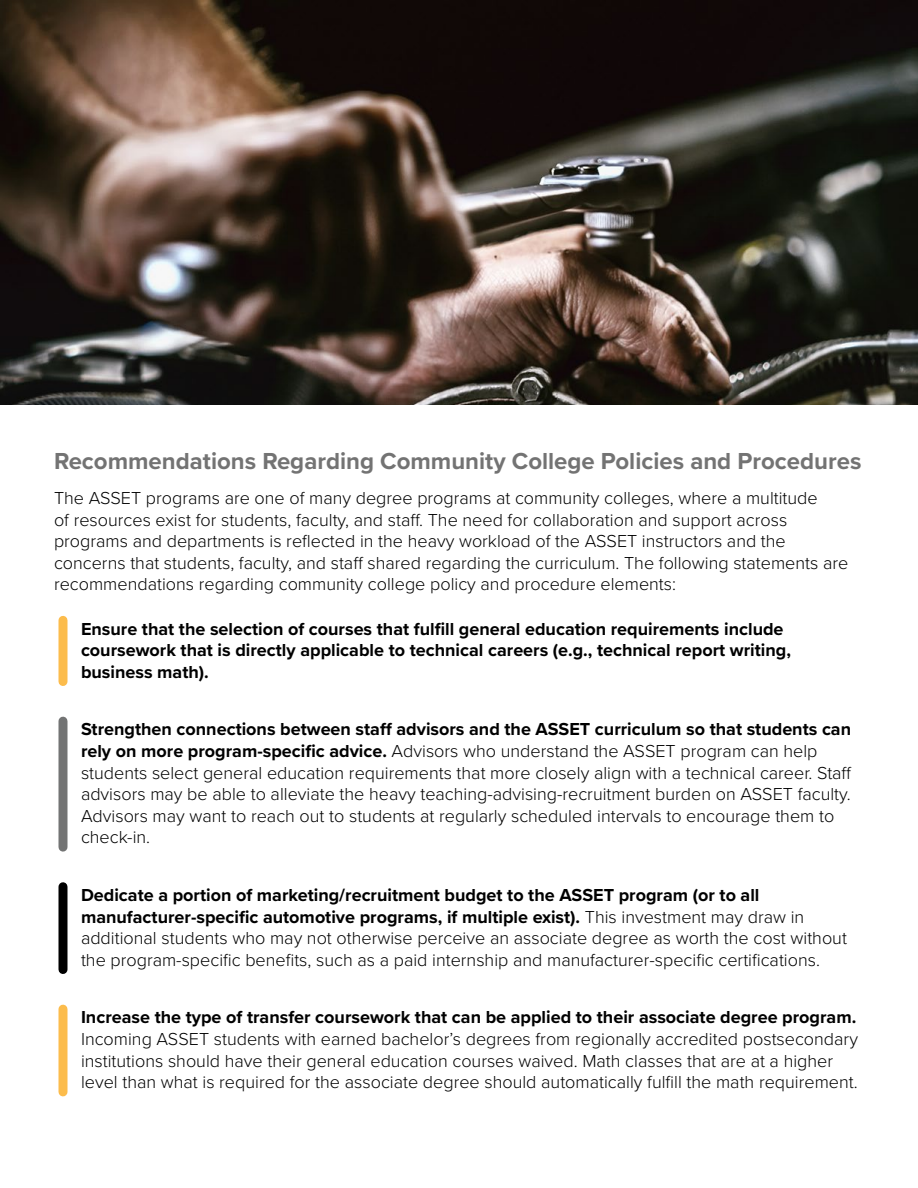
<style>
.page{position:relative;width:918px;height:1188px;background:#fff}
.page>*{position:absolute;margin:0;border:0;box-sizing:border-box;transform-origin:0 0}
.t1{font:700 24px "Proxima Nova";color:#737373}
.t2{font:300 18px/21.6px "Proxima Nova";color:#000}
.t3{font:700 18px/21.6px "Proxima Nova";color:#000}
.s1{font-weight:700}
</style>
<div class="page">
<div style="left:58px;top:620px;width:10px;height:62px;background:#fcbc4c"></div>
<div style="left:58px;top:721px;width:10px;height:126px;background:#737474"></div>
<div style="left:58px;top:887px;width:10px;height:83px;background:#000"></div>
<div style="left:58px;top:1009px;width:10px;height:83px;background:#fcbc4c"></div>
<img style="left:0;top:0;width:918px;height:405px">
<svg style="left:819px;top:55px;width:18px;height:19px"></svg>
<h1 class="t1" style="left:54px;top:443px;width:809px">Recommendations Regarding Community College Policies and Procedures</h1>
<p class="t2" style="left:54px;top:486px;width:796px">The ASSET programs are one of many degree programs at community colleges, where a multitude<br>of resources exist for students, faculty, and staff. The need for collaboration and support across programs and departments is reflected in the heavy workload of the ASSET instructors and the concerns that students, faculty, and staff shared regarding the curriculum. The following statements are recommendations regarding community college policy and procedure elements:</p>
<p class="t3" style="left:81px;top:617px;width:711px">Ensure that the selection of courses that fulfill general education requirements include coursework that is directly applicable to technical careers (e.g., technical report writing, business math).</p>
<p class="t2" style="left:81px;top:718px;width:772px"><span class="s1">Strengthen connections between staff advisors and the ASSET curriculum so that students can rely on more program-specific advice.</span> Advisors who understand the ASSET program can help students select general education requirements that more closely align with a technical career. Staff advisors may be able to alleviate the heavy teaching-advising-recruitment burden on ASSET faculty.<br>Advisors may want to reach out to students at regularly scheduled intervals to encourage them to check-in.</p>
<p class="t2" style="left:81px;top:883px;width:767px"><span class="s1">Dedicate a portion of marketing/recruitment budget to the ASSET program (or to all manufacturer-specific automotive programs, if multiple exist).</span> This investment may draw in additional students who may not otherwise perceive an associate degree as worth the cost without the program-specific benefits, such as a paid internship and manufacturer-specific certifications.</p>
<p class="t3" style="left:81px;top:1006px;width:777px">Increase the type of transfer coursework that can be applied to their associate degree program.</p>
<p class="t2" style="left:81px;top:1027px;width:778px">Incoming ASSET students with earned bachelor’s degrees from regionally accredited postsecondary institutions should have their general education courses waived. Math classes that are at a higher level than what is required for the associate degree should automatically fulfill the math requirement.</p>
</div>
